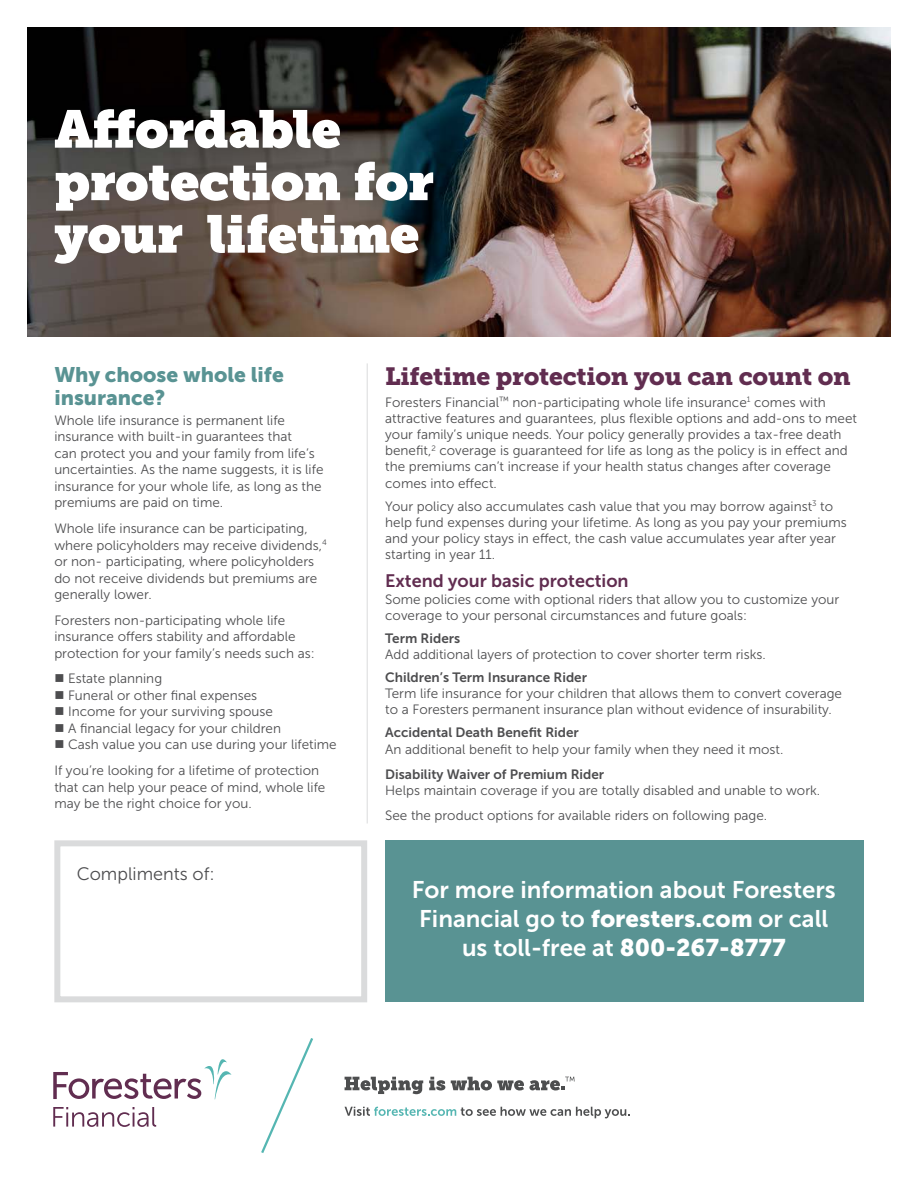
<style>
.page{position:relative;width:918px;height:1188px;background:#fff}
.page>*{position:absolute;margin:0;border:0;box-sizing:border-box;transform-origin:0 0}
.t1{font:52.5px/52.5px "Museo Slab";letter-spacing:-.01em;color:#fff}
.t2{font:24.75px "Museo Slab 900";letter-spacing:-.01em;color:#612d50}
.t3{font:24px/28.8px "Museo Sans 700";color:#fff;text-align:center}
.t4{font:21px/22.5px "Museo Sans 900";color:#599393}
.t5{font:18px "Museo Sans 700";color:#612d50}
.t6{font:18px "Museo Sans 300";color:#4d4d4f}
.t7{font:13.5px/16.5px "Museo Sans 300";color:#4d4d4f}
.t8{font:13.5px "Museo Sans 700";color:#4d4d4f}
.s1{font-family:"Museo Sans 900"}
</style>
<div class="page">
<svg style="left:53px;top:1059px;width:179px;height:40px"></svg>
<svg style="left:53px;top:1107px;width:103px;height:20px"></svg>
<svg style="left:345px;top:1107px;width:285px;height:11px"></svg>
<svg style="left:261px;top:1038px;width:52px;height:115px"></svg>
<svg style="left:345px;top:1077px;width:78px;height:17px"></svg>
<svg style="left:429px;top:1077px;width:16px;height:13px"></svg>
<svg style="left:451px;top:1077px;width:124px;height:13px"></svg>
<img style="left:27px;top:27px;width:863px;height:310px">
<div style="left:385px;top:840px;width:479px;height:162px;background:#599393"></div>
<div style="left:54px;top:840px;width:313px;height:162px;border:6px solid #dadbdc"></div>
<hr style="left:367px;top:363px;width:1px;height:461px;background:#dadbdc">
<h1 class="t1" style="left:54px;top:103px;width:381px">Affordable protection for your lifetime</h1>
<h3 class="t4" style="left:54px;top:363px;width:231px">Why choose whole life insurance?</h3>
<p class="t7" style="left:54px;top:412px;width:271px">Whole life insurance is permanent life insurance with built-in guarantees that<br>can protect you and your family from life’s uncertainties. As the name suggests, it is life insurance for your whole life, as long as the premiums are paid on time.</p>
<p class="t7" style="left:54px;top:520px;width:274px">Whole life insurance can be participating, where policyholders may receive dividends,<sup>4 </sup>or non- participating, where policyholders do not receive dividends but premiums are generally lower.</p>
<p class="t7" style="left:54px;top:612px;width:262px">Foresters non-participating whole life insurance offers stability and affordable protection for your family’s needs such as:</p>
<p class="t7" style="left:54px;top:671px;width:109px">■ Estate planning</p>
<p class="t7" style="left:54px;top:687px;width:204px">■ Funeral or other final expenses</p>
<p class="t7" style="left:54px;top:704px;width:220px">■ Income for your surviving spouse</p>
<p class="t7" style="left:54px;top:720px;width:228px">■ A financial legacy for your children</p>
<p class="t7" style="left:54px;top:732px;width:284px;line-height:25.7px">■ Cash value you can use during your lifetime<br>If you’re looking for a lifetime of protection</p>
<p class="t7" style="left:54px;top:779px;width:273px">that can help your peace of mind, whole life may be the right choice for you.</p>
<h3 class="t6" style="left:77px;top:865px;width:140px">Compliments of:</h3>
<h2 class="t2" style="left:385px;top:362px;width:467px">Lifetime protection you can count on</h2>
<p class="t7" style="left:385px;top:394px;width:473px">Foresters Financial<sup>™</sup> non-participating whole life insurance<sup>1</sup> comes with attractive features and guarantees, plus flexible options and add-ons to meet your family’s unique needs. Your policy generally provides a tax-free death benefit,<sup>2</sup> coverage is guaranteed for life as long as the policy is in effect and the premiums can’t increase if your health status changes after coverage comes into effect.</p>
<p class="t7" style="left:385px;top:498px;width:463px">Your policy also accumulates cash value that you may borrow against<sup>3</sup> to help fund expenses during your lifetime. As long as you pay your premiums and your policy stays in effect, the cash value accumulates year after year starting in year 11.</p>
<h3 class="t5" style="left:385px;top:571px;width:245px">Extend your basic protection</h3>
<p class="t7" style="left:385px;top:591px;width:456px">Some policies come with optional riders that allow you to customize your coverage to your personal circumstances and future goals:</p>
<p class="t8" style="left:385px;top:631px;width:77px">Term Riders</p>
<p class="t7" style="left:385px;top:646px;width:382px">Add additional layers of protection to cover shorter term risks.</p>
<p class="t8" style="left:385px;top:670px;width:203px">Children’s Term Insurance Rider</p>
<p class="t7" style="left:385px;top:686px;width:458px">Term life insurance for your children that allows them to convert coverage to a Foresters permanent insurance plan without evidence of insurability.</p>
<p class="t8" style="left:385px;top:725px;width:195px">Accidental Death Benefit Rider</p>
<p class="t7" style="left:385px;top:741px;width:400px">An additional benefit to help your family when they need it most.</p>
<p class="t8" style="left:385px;top:767px;width:221px">Disability Waiver of Premium Rider</p>
<p class="t7" style="left:385px;top:778px;width:437px;line-height:25.3px">Helps maintain coverage if you are totally disabled and unable to work.<br>See the product options for available riders on following page.</p>
<h3 class="t3" style="left:412px;top:876px;width:425px">For more information about Foresters<br>Financial go to <span class="s1">foresters.com</span> or call us toll-free at <span class="s1">800-267-8777</span></h3>
</div>
